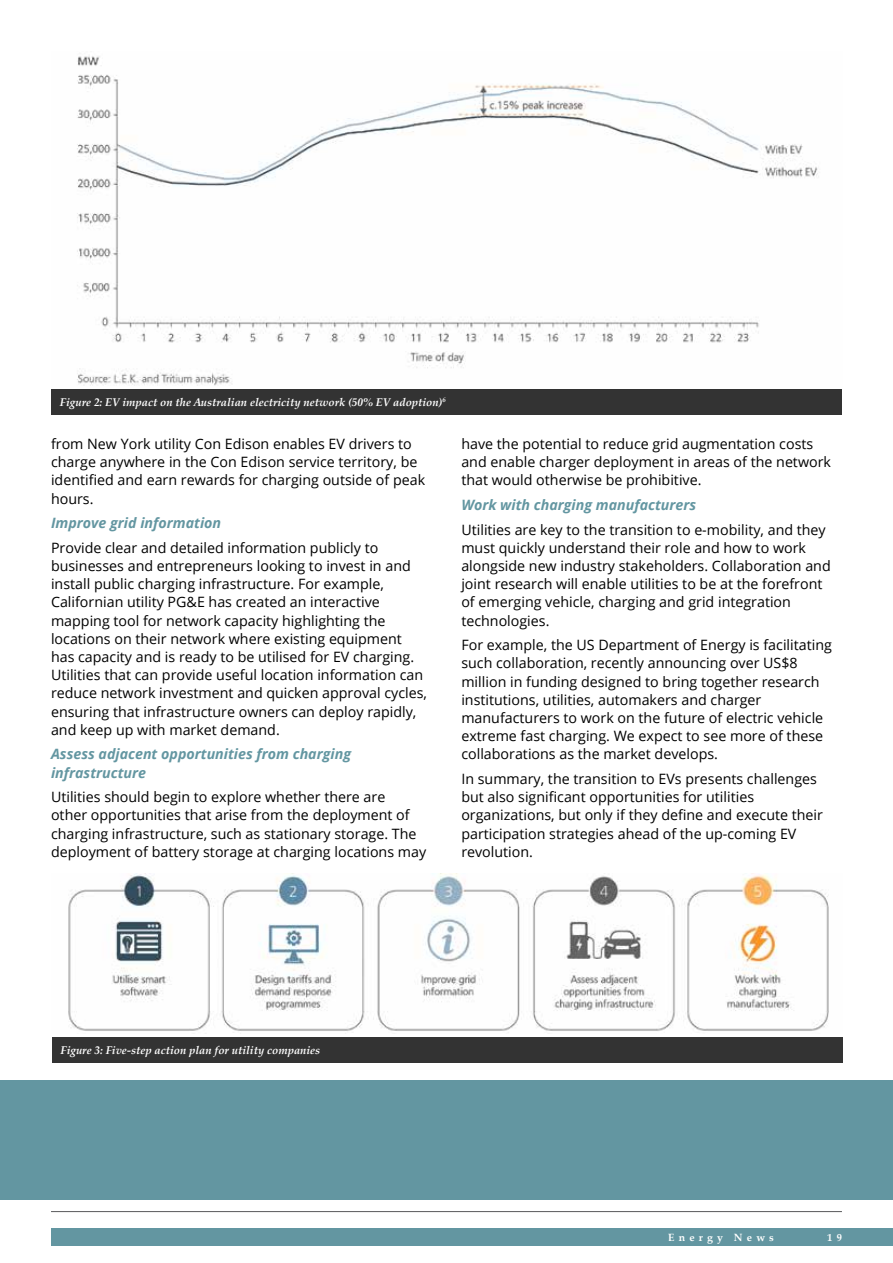
<style>
.page{position:relative;width:893px;height:1263px;background:#fff}
.page>*{position:absolute;margin:0;border:0;box-sizing:border-box;transform-origin:0 0}
.t1{font:14.25px/18.1px "Open Sans";color:#000}
.t2{font:italic 700 14.25px/18.1px "Open Sans";color:#6396a1}
.t3{font:italic 700 11.25px "Palatino Linotype";color:#fff}
.t4{font:700 10.5px "Palatino Linotype";letter-spacing:.4em;color:#fff}
</style>
<div class="page">
<div style="left:51px;top:1229px;width:842px;height:17px;background:#6396a1"></div>
<hr style="left:51px;top:1211px;width:791px;height:1px;background:#58595b">
<img style="left:77px;top:56px;width:742px;height:330px">
<img style="left:68px;top:874px;width:761px;height:159px">
<div style="left:51px;top:389px;width:791px;height:26px;background:#333"></div>
<div style="left:52px;top:1037px;width:791px;height:26px;background:#333"></div>
<div style="left:0;top:1080px;width:893px;height:119px;background:#6396a1"></div>
<p class="t3" style="left:60px;top:394px;width:387px">Figure 2: EV impact on the Australian electricity network (50% EV adoption)<sup>6</sup></p>
<p class="t1" style="left:51px;top:434px;width:376px">from New York utility Con Edison enables EV drivers to charge anywhere in the Con Edison service territory, be identified and earn rewards for charging outside of peak hours.</p>
<p class="t2" style="left:51px;top:513px;width:172px">Improve grid information</p>
<p class="t1" style="left:51px;top:538px;width:378px">Provide clear and detailed information publicly to businesses and entrepreneurs looking to invest in and install public charging infrastructure. For example, Californian utility PG&amp;E has created an interactive mapping tool for network capacity highlighting the locations on their network where existing equipment has capacity and is ready to be utilised for EV charging.<br>Utilities that can provide useful location information can reduce network investment and quicken approval cycles, ensuring that infrastructure owners can deploy rapidly, and keep up with market demand.</p>
<p class="t2" style="left:51px;top:745px;width:301px">Assess adjacent opportunities from charging infrastructure</p>
<p class="t1" style="left:51px;top:788px;width:377px">Utilities should begin to explore whether there are<br>other opportunities that arise from the deployment of charging infrastructure, such as stationary storage. The deployment of battery storage at charging locations may</p>
<p class="t1" style="left:461px;top:434px;width:371px">have the potential to reduce grid augmentation costs and enable charger deployment in areas of the network that would otherwise be prohibitive.</p>
<p class="t2" style="left:461px;top:495px;width:236px">Work with charging manufacturers</p>
<p class="t1" style="left:461px;top:520px;width:371px">Utilities are key to the transition to e-mobility, and they must quickly understand their role and how to work alongside new industry stakeholders. Collaboration and joint research will enable utilities to be at the forefront of emerging vehicle, charging and grid integration technologies.</p>
<p class="t1" style="left:461px;top:635px;width:372px">For example, the US Department of Energy is facilitating such collaboration, recently announcing over US$8 million in funding designed to bring together research institutions, utilities, automakers and charger manufacturers to work on the future of electric vehicle extreme fast charging. We expect to see more of these collaborations as the market develops.</p>
<p class="t1" style="left:461px;top:769px;width:363px">In summary, the transition to EVs presents challenges but also significant opportunities for utilities organizations, but only if they define and execute their participation strategies ahead of the up-coming EV revolution.</p>
<p class="t3" style="left:60px;top:1043px;width:261px">Figure 3: Five-step action plan for utility companies</p>
<p class="t4" style="left:668px;top:1230px;width:107px">Energy News</p>
<p class="t4" style="left:827px;top:1230px;width:16px">1 9</p>
</div>
